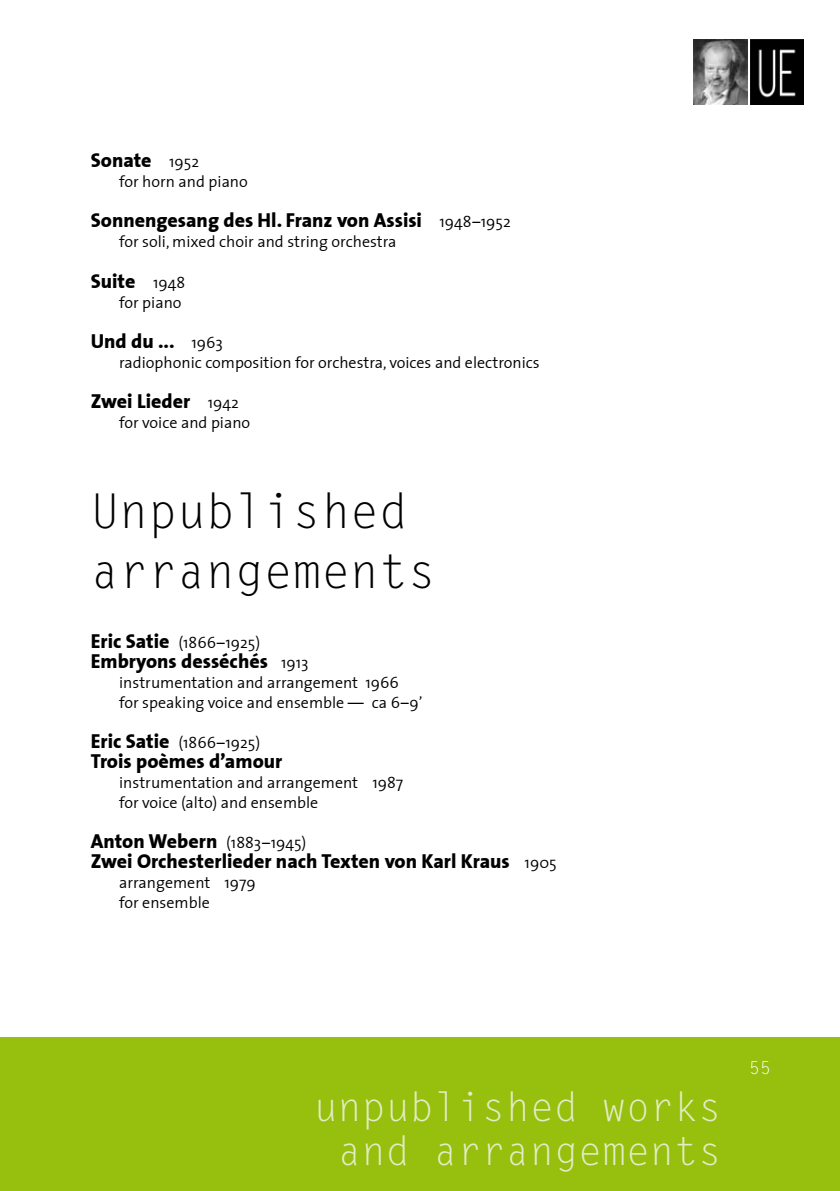
<style>
.page{position:relative;width:840px;height:1191px;background:#fff}
.page>*{position:absolute;margin:0;border:0;box-sizing:border-box;transform-origin:0 0}
.t1{font:48px/60px "Letter Gothic LTCE";color:#000}
.t2{font:40px/44px "Letter Gothic";color:#e3ecc5;text-align:right}
.t3{font:20px/20px "The Sans Extra Bold Plain";color:#000}
.t4{font:18px "Letter Gothic";color:#fff}
.t5{font:16px/20px "The Sans Semi Light Plain";color:#000}
.s1{font-family:"The Sans Semi Light Plain";font-size:16px}
.s2{font-family:"The Sans Extra Bold Plain";font-size:20px}
</style>
<div class="page">
<img style="left:750px;top:40px;width:53px;height:64px">
<img style="left:693px;top:40px;width:54px;height:64px">
<div style="left:0;top:1037px;width:839px;height:154px;background:#97bf0d"></div>
<p class="t3" style="left:91px;top:150px;width:110px">Sonate <span class="s1">1952</span></p>
<p class="t5" style="left:119px;top:171px;width:130px">for horn and piano</p>
<p class="t3" style="left:91px;top:210px;width:421px">Sonnengesang des Hl. Franz von Assisi <span class="s1">1948–1952</span></p>
<p class="t5" style="left:119px;top:231px;width:279px">for soli, mixed choir and string orchestra</p>
<p class="t3" style="left:91px;top:270px;width:96px">Suite <span class="s1">1948</span></p>
<p class="t5" style="left:119px;top:291px;width:64px">for piano</p>
<p class="t3" style="left:91px;top:330px;width:133px">Und du ... <span class="s1">1963</span></p>
<p class="t5" style="left:119px;top:351px;width:422px">radiophonic composition for orchestra, voices and electronics</p>
<p class="t3" style="left:91px;top:390px;width:149px">Zwei Lieder <span class="s1">1942</span></p>
<p class="t5" style="left:119px;top:411px;width:133px">for voice and piano</p>
<h1 class="t1" style="left:91px;top:482px;width:347px">Unpublished arrangements</h1>
<p class="t5" style="left:91px;top:631px;width:171px"><span class="s2">Eric Satie</span> (1866–1925)</p>
<p class="t3" style="left:91px;top:650px;width:219px">Embryons desséchés <span class="s1">1913</span></p>
<p class="t5" style="left:119px;top:671px;width:305px">instrumentation and arrangement 1966<br>for speaking voice and ensemble — ca 6–9’</p>
<p class="t5" style="left:91px;top:731px;width:171px"><span class="s2">Eric Satie</span> (1866–1925)</p>
<p class="t3" style="left:91px;top:750px;width:193px">Trois poèmes d’amour</p>
<p class="t5" style="left:119px;top:771px;width:285px">instrumentation and arrangement 1987 for voice (alto) and ensemble</p>
<p class="t3" style="left:91px;top:830px;width:467px">Anton Webern <span class="s1">(1883–1945)<br></span>Zwei Orchesterlieder nach Texten von Karl Kraus <span class="s1">1905</span></p>
<p class="t5" style="left:119px;top:871px;width:138px">arrangement 1979 for ensemble</p>
<h2 class="t2" style="left:313px;top:1086px;width:410px">unpublished works and arrangements</h2>
<p class="t4" style="left:748px;top:1057px;width:23px">55</p>
</div>
